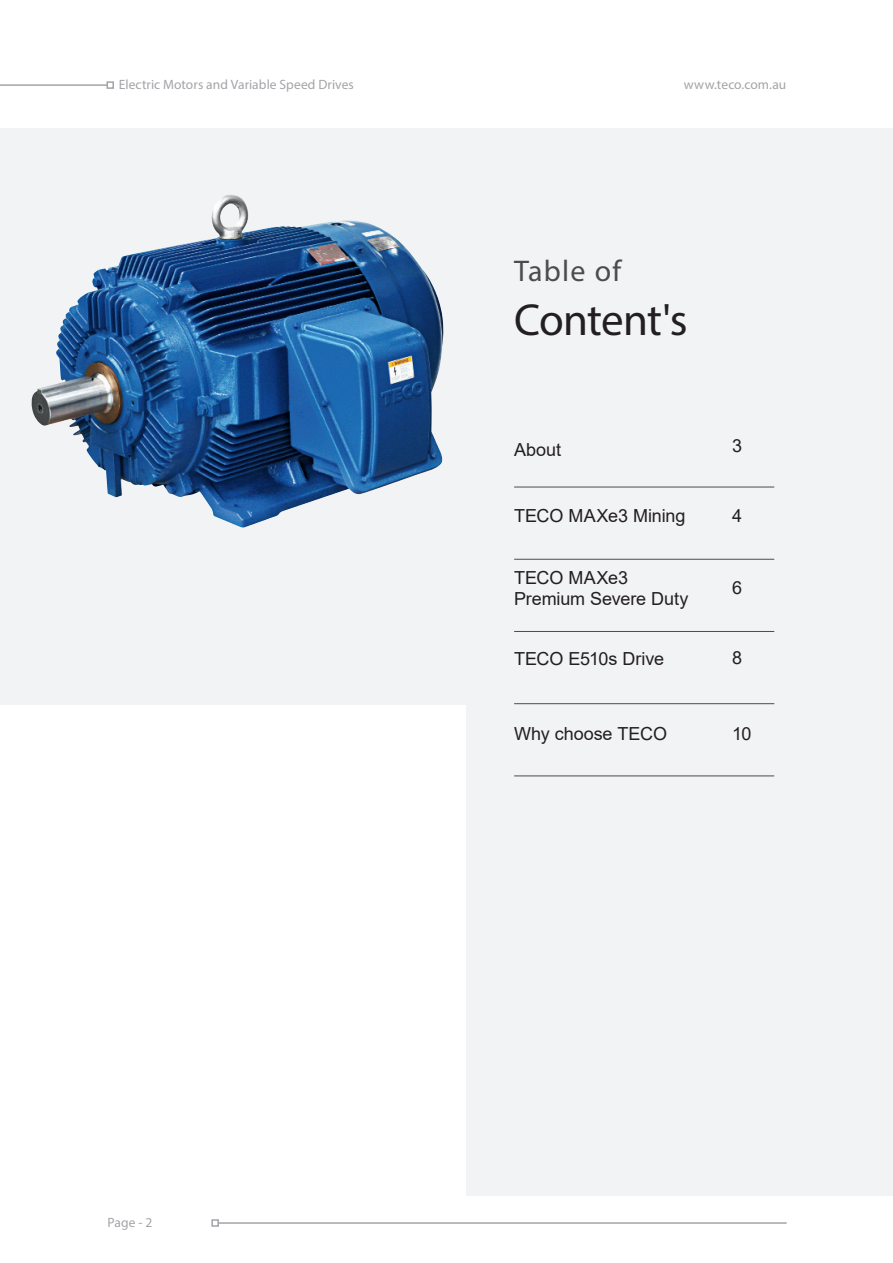
<style>
.page{position:relative;width:893px;height:1263px;background:#fff}
.page>*{position:absolute;margin:0;border:0;box-sizing:border-box;transform-origin:0 0}
.Headline-Body{font:45px "Myriad Pro";letter-spacing:-.02em;color:#231f20}
.t1{font:30px "Myriad Pro";letter-spacing:.04em;color:#4b4c4d}
.Quotation_12{font:18px "Arial";letter-spacing:-.005em;color:#231f20}
.t2{font:13.5px "Myriad Pro";letter-spacing:.005em;color:#a3a4a8}
</style>
<div class="page">
<div style="left:0;top:128px;width:893px;height:577px;background:#f2f3f4"></div>
<img style="left:31px;top:197px;width:413px;height:331px">
<div style="left:466px;top:703px;width:427px;height:493px;background:#f2f3f4"></div>
<hr style="left:514px;top:559px;width:260px;height:1px;background:#4b4c4d">
<hr style="left:514px;top:703px;width:260px;height:1px;background:#4b4c4d">
<hr style="left:514px;top:487px;width:260px;height:1px;background:#4b4c4d">
<hr style="left:514px;top:631px;width:260px;height:1px;background:#4b4c4d">
<hr style="left:514px;top:776px;width:260px;height:1px;background:#4b4c4d">
<hr style="left:218px;top:1222px;width:569px;height:2px;background:#a3a4a8">
<div style="left:211px;top:1219px;width:8px;height:8px;border:2px solid #a3a4a8"></div>
<hr style="left:0;top:84px;width:107px;height:2px;background:#a3a4a8">
<div style="left:106px;top:81px;width:8px;height:8px;border:2px solid #a3a4a8"></div>
<p class="t2" style="left:119px;top:76px;width:237px">Electric Motors and Variable Speed Drives</p>
<p class="t2" style="left:684px;top:76px;width:104px">www.teco.com.au</p>
<p class="t1" style="left:514px;top:252px;width:109px">Table of</p>
<p class="Headline-Body" style="left:514px;top:292px;width:175px">Content's</p>
<p class="Quotation_12" style="left:514px;top:437px;width:48px">About</p>
<p class="Quotation_12" style="left:514px;top:503px;width:173px">TECO MAXe3 Mining</p>
<p class="Quotation_12" style="left:514px;top:565px;width:115px">TECO MAXe3</p>
<p class="Quotation_12" style="left:514px;top:586px;width:176px">Premium Severe Duty</p>
<p class="Quotation_12" style="left:514px;top:646px;width:152px">TECO E510s Drive</p>
<p class="Quotation_12" style="left:732px;top:433px;width:12px">3</p>
<p class="Quotation_12" style="left:732px;top:503px;width:12px">4</p>
<p class="Quotation_12" style="left:732px;top:575px;width:12px">6</p>
<p class="Quotation_12" style="left:732px;top:645px;width:12px">8</p>
<p class="Quotation_12" style="left:514px;top:721px;width:154px">Why choose TECO</p>
<p class="Quotation_12" style="left:732px;top:721px;width:21px">10</p>
<p class="t2" style="left:107px;top:1214px;width:46px">Page - 2</p>
</div>
